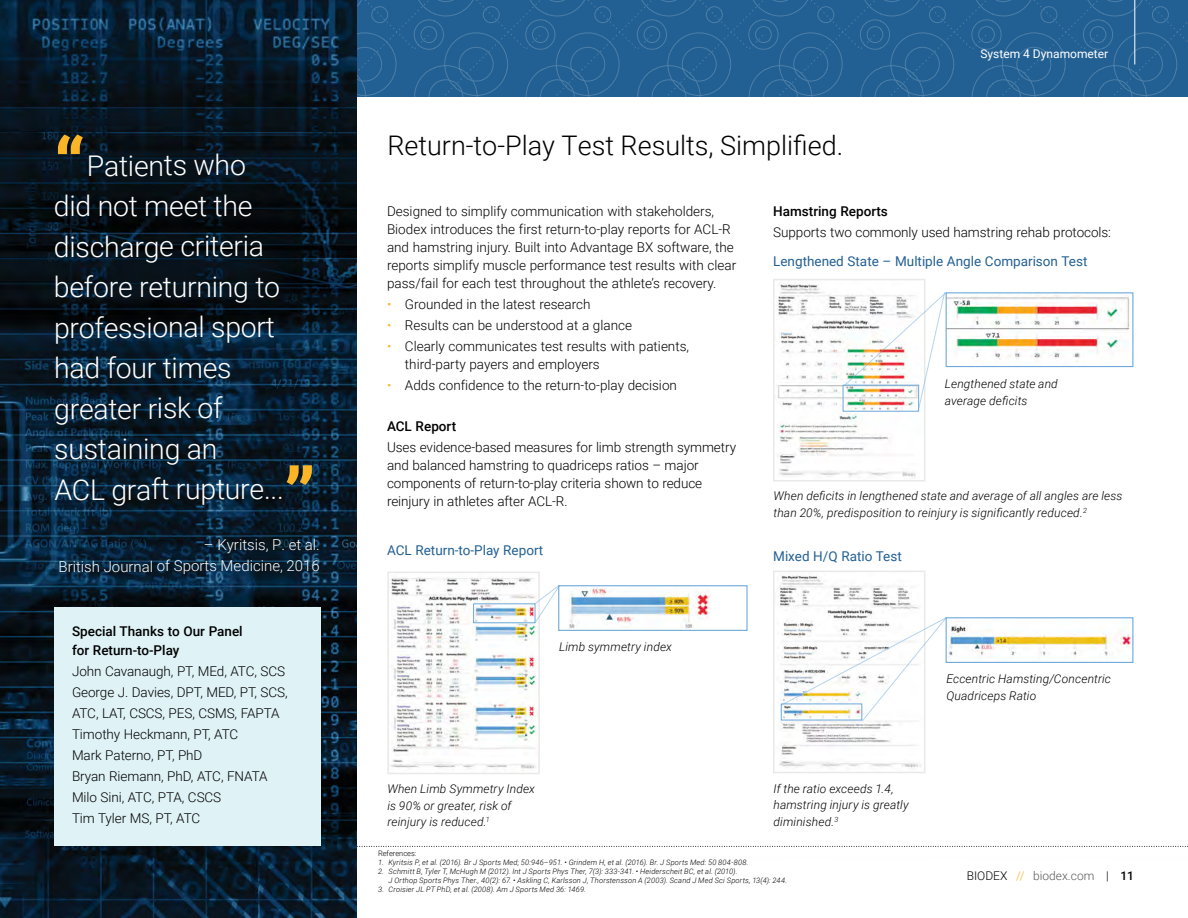
<style>
.page{position:relative;width:1188px;height:918px;background:#fff}
.page>*{position:absolute;margin:0;border:0;box-sizing:border-box;transform-origin:0 0}
.t1{font:900 75px "Roboto";color:#fcb525}
.t2{font:300 28.5px/40.5px "Roboto";letter-spacing:-.01em;color:#fff}
.t3{font:300 27px "Roboto";color:#000}
.t4{font:300 15px/21.3px "Roboto";color:#fff;text-align:right}
.t5{font:300 13.5px/18px "Roboto";letter-spacing:-.005em;color:#000}
.t6{font:13.5px "Roboto";color:#226093}
.t7{font:500 13.5px/19.5px "Roboto";color:#000}
.t8{font:italic 300 12px/16.5px "Roboto";letter-spacing:.01em;color:#000}
.t9{font:300 12px "Roboto";color:#58595b}
.t10{font:12px "Roboto";color:#fff}
.t11{font:italic 300 7.5px/9px "Roboto";letter-spacing:.025em;color:#000}
.t12{font:300 7.5px "Roboto";color:#000}
.s1{color:#fcb525}
.s2{color:#000}
.s3{font-weight:500;color:#000}
</style>
<div class="page">
<svg style="left:356px;top:846px;width:832px;height:1px"></svg>
<svg style="left:356px;top:0;width:832px;height:97px;background:#256294"></svg>
<hr style="left:1134px;top:0;width:1px;height:65px;background:#fff">
<img style="left:0;top:0;width:356px;height:918px">
<div style="left:54px;top:608px;width:267px;height:238px;background:#dff2f6"></div>
<img style="left:777px;top:283px;width:139px;height:196px">
<div style="left:773px;top:279px;width:152px;height:203px;border:2px solid #eae9e8"></div>
<img style="left:948px;top:294px;width:182px;height:68px">
<div style="left:946px;top:292px;width:187px;height:75px;border:1px solid #6da9dc"></div>
<svg style="left:844px;top:291px;width:103px;height:121px"></svg>
<img style="left:390px;top:577px;width:147px;height:194px">
<div style="left:387px;top:572px;width:153px;height:202px;border:2px solid #eae9e8"></div>
<img style="left:779px;top:575px;width:142px;height:193px">
<div style="left:773px;top:571px;width:152px;height:202px;border:2px solid #eae9e8"></div>
<div style="left:558px;top:585px;width:190px;height:46px;background:#fff;border:1px solid #6da9dc"></div>
<img style="left:948px;top:626px;width:183px;height:32px">
<div style="left:946px;top:617px;width:187px;height:46px;border:1px solid #6daadd"></div>
<div style="left:473px;top:603px;width:62px;height:20px;border:1px solid #6da9dc"></div>
<svg style="left:780px;top:617px;width:167px;height:105px"></svg>
<svg style="left:534px;top:585px;width:26px;height:38px"></svg>
<img style="left:568px;top:588px;width:143px;height:40px">
<h1 class="t1" style="left:54px;top:113px;width:34px">“</h1>
<h2 class="t2" style="left:54px;top:144px;width:232px;text-indent:33px">Patients who did not meet the discharge criteria before returning to professional sport had four times greater risk of sustaining an<br>ACL graft rupture...</h2>
<h1 class="t1" style="left:284px;top:442px;width:34px">”</h1>
<p class="t4" style="left:58px;top:534px;width:263px">– Kyritsis, P. et al.<br>British Journal of Sports Medicine, 2016</p>
<p class="t7" style="left:72px;top:621px;width:172px">Special Thanks to Our Panel for Return-to-Play</p>
<p class="t5" style="left:72px;top:660px;width:217px;line-height:21px">John Cavanaugh, PT, MEd, ATC, SCS<br>George J. Davies, DPT, MED, PT, SCS,<br>ATC, LAT, CSCS, PES, CSMS, FAPTA<br>Timothy Heckmann, PT, ATC<br>Mark Paterno, PT, PhD<br>Bryan Riemann, PhD, ATC, FNATA<br>Milo Sini, ATC, PTA, CSCS<br>Tim Tyler MS, PT, ATC</p>
<h3 class="t3" style="left:387px;top:127px;width:457px">Return-to-Play Test Results, Simplified.</h3>
<p class="t10" style="left:980px;top:45px;width:129px">System 4 Dynamometer</p>
<p class="t5" style="left:387px;top:202px;width:351px">Designed to simplify communication with stakeholders, Biodex introduces the first return-to-play reports for ACL-R and hamstring injury. Built into Advantage BX software, the reports simplify muscle performance test results with clear pass/fail for each test throughout the athlete’s recovery.</p>
<p class="t5" style="left:387px;top:295px;width:205px"><span class="s1">•</span> Grounded in the latest research</p>
<p class="t5" style="left:387px;top:316px;width:247px"><span class="s1">•</span> Results can be understood at a glance</p>
<p class="t5" style="left:405px;top:337px;width:286px;text-indent:-18px"><span class="s1">•</span> Clearly communicates test results with patients, third-party payers and employers</p>
<p class="t5" style="left:387px;top:376px;width:291px"><span class="s1">•</span> Adds confidence to the return-to-play decision</p>
<p class="t7" style="left:387px;top:416px;width:71px">ACL Report</p>
<p class="t5" style="left:387px;top:437px;width:351px">Uses evidence-based measures for limb strength symmetry and balanced hamstring to quadriceps ratios – major components of return-to-play criteria shown to reduce reinjury in athletes after ACL-R.</p>
<p class="t6" style="left:387px;top:541px;width:158px">ACL Return-to-Play Report</p>
<p class="t8" style="left:559px;top:638px;width:114px">Limb symmetry index</p>
<p class="t7" style="left:773px;top:201px;width:116px">Hamstring Reports</p>
<p class="t5" style="left:773px;top:223px;width:339px">Supports two commonly used hamstring rehab protocols:</p>
<p class="t6" style="left:773px;top:251px;width:316px">Lengthened State – Multiple Angle Comparison Test</p>
<p class="t8" style="left:945px;top:375px;width:114px">Lengthened state and average deficits</p>
<p class="t8" style="left:774px;top:487px;width:350px">When deficits in lengthened state and average of all angles are less than 20%, predisposition to reinjury is significantly reduced.<sup>2</sup></p>
<p class="t6" style="left:773px;top:547px;width:130px">Mixed H/Q Ratio Test</p>
<p class="t8" style="left:946px;top:670px;width:166px">Eccentric Hamsting/Concentric<br>Quadriceps Ratio</p>
<p class="t8" style="left:387px;top:780px;width:149px">When Limb Symmetry Index is 90% or greater, risk of reinjury is reduced.<sup>1</sup></p>
<p class="t8" style="left:774px;top:780px;width:137px">If the ratio exceeds 1.4, hamstring injury is greatly diminished.<sup>3</sup></p>
<p class="t12" style="left:378px;top:849px;width:40px">References:</p>
<p class="t11" style="left:378px;top:858px;width:372px">1. Kyritsis P, et al. (2016). Br J Sports Med; 50:946–951. • Grindem H, et al. (2016). Br. J Sports Med: 50 804-808.</p>
<p class="t11" style="left:388px;top:867px;width:400px;text-indent:-10px">2. Schmitt B, Tyler T, McHugh M (2012). Int J Sports Phys Ther, 7(3): 333-341. • Heiderscheit BC, et al. (2010).<br>J Orthop Sports Phys Ther., 40(2): 67. • Askling C, Karlsson J, Thorstensson A (2003). Scand J Med Sci Sports, 13(4): 244.</p>
<p class="t11" style="left:378px;top:885px;width:209px">3. Croisier JL PT PhD, et al. (2008). Am J Sports Med 36: 1469.</p>
<p class="t9" style="left:967px;top:868px;width:169px"><span class="s2">BIODEX</span> <span class="s1">//</span> biodex.com <span class="s2">|</span> <span class="s3">11</span></p>
</div>
